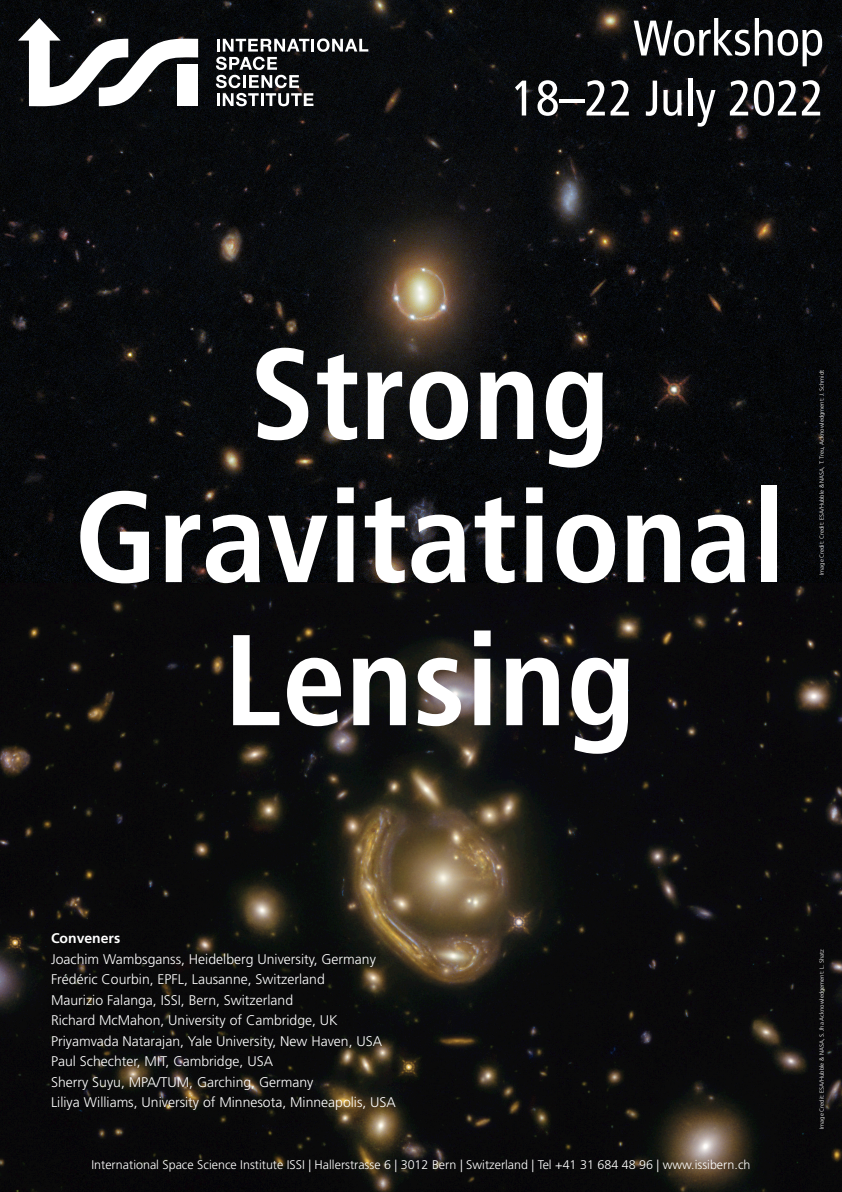
<style>
.page{position:relative;width:842px;height:1192px;background:#fff}
.page>*{position:absolute;margin:0;border:0;box-sizing:border-box;transform-origin:0 0}
.t1{font:700 condensed 129px/143.1px "Frutiger LT";color:#fff;text-align:center}
.t2{font:condensed 50px/60px "Frutiger LT";color:#fff;text-align:right}
.t3{font:300 14px/20.5px "Frutiger LT";color:#fff}
.t4{font:700 14px "Frutiger LT";color:#fff}
.t5{font:300 12.5px "Frutiger LT";color:#fff}
.t6{font:300 6px "Frutiger LT";color:#fff}
</style>
<div class="page">
<img style="left:0;top:0;width:842px;height:584px">
<img style="left:0;top:584px;width:842px;height:608px">
<svg style="left:18px;top:18px;width:180px;height:88px"></svg>
<svg style="left:216px;top:38px;width:152px;height:68px"></svg>
<h2 class="t2" style="left:512px;top:9px;width:314px">Workshop<br>18–22 July 2022</h2>
<h1 class="t1" style="left:74px;top:323px;width:712px">Strong<br>Gravitational<br>Lensing</h1>
<p class="t6" style="left:818px;top:575px;width:207px;rotate:-90deg">Image Credit: Credit: ESA/Hubble &amp; NASA, T. Treu, Acknowledgment: J. Schmidt</p>
<p class="t4" style="left:51px;top:930px;width:71px">Conveners</p>
<p class="t3" style="left:51px;top:949px;width:346px">Joachim Wambsganss, Heidelberg University, Germany Frédéric Courbin, EPFL, Lausanne, Switzerland<br>Maurizio Falanga, ISSI, Bern, Switzerland<br>Richard McMahon, University of Cambridge, UK Priyamvada Natarajan, Yale University, New Haven, USA Paul Schechter, MIT, Cambridge, USA<br>Sherry Suyu, MPA/TUM, Garching, Germany<br>Liliya Williams, University of Minnesota, Minneapolis, USA</p>
<p class="t5" style="left:91px;top:1158px;width:660px">International Space Science Institute ISSI | Hallerstrasse 6 | 3012 Bern | Switzerland | Tel +41 31 684 48 96 | www.issibern.ch</p>
<p class="t6" style="left:818px;top:1129px;width:181px;rotate:-90deg">Image Credit: ESA/Hubble &amp; NASA, S. Jha Acknowledgement: L. Shatz</p>
</div>
